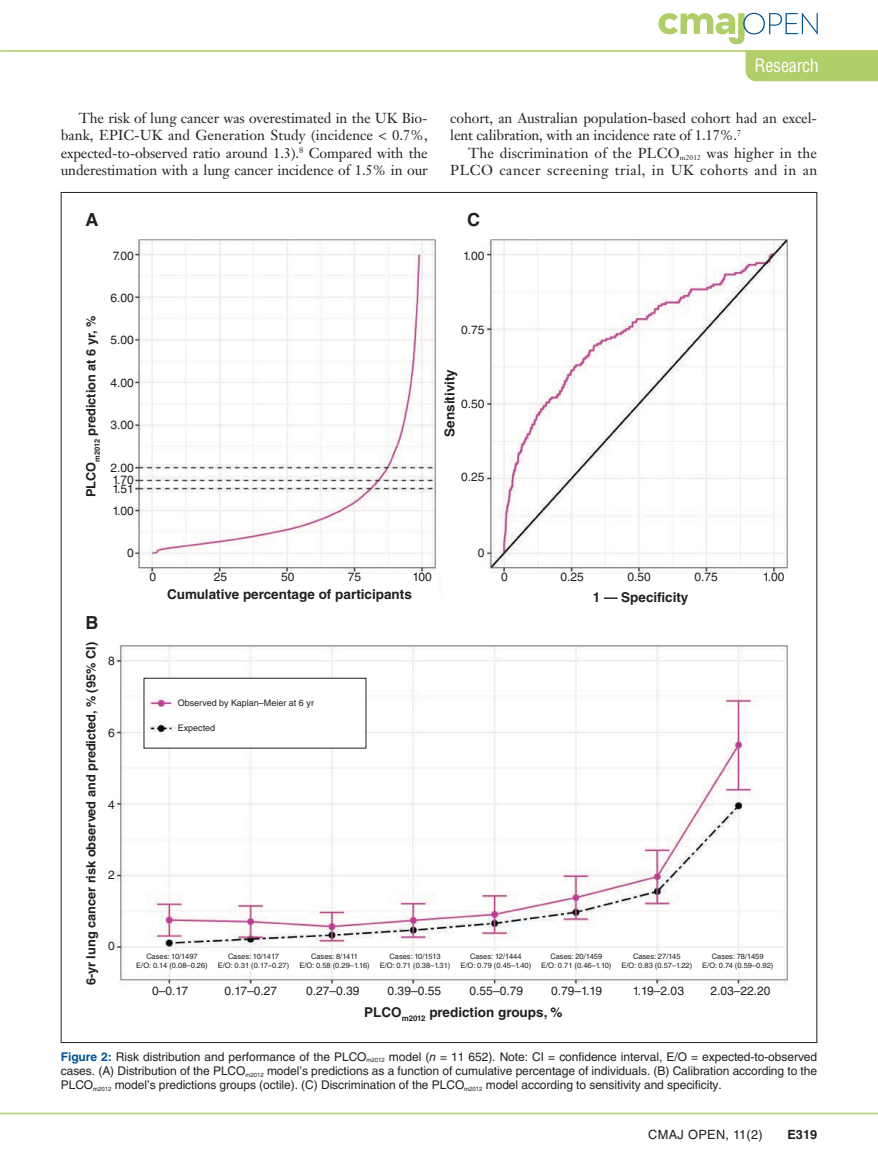
<style>
.page{position:relative;width:878px;height:1175px;background:#fff}
.page>*{position:absolute;margin:0;border:0;box-sizing:border-box;transform-origin:0 0}
.t1{font:condensed 18px "Helvetica LT Std";letter-spacing:-.01em;color:#fff}
.t2{font:700 18px "Helvetica LT Std";color:#231f20}
.t3{font:14.25px/17.2px "Janson Text LT Std";letter-spacing:-.01em;color:#231f20}
.t4{font:14.25px/17.2px "Janson Text LT Std";letter-spacing:.03em;color:#231f20;text-align:right}
.t5{font:700 13.5px "Helvetica LT Std";color:#231f20}
.t6{font:700 12.75px "Helvetica LT Std";color:#231f20}
.t7{font:12.75px "Helvetica LT Std";letter-spacing:.025em;color:#231f20}
.t8{font:12px/14.2px "Helvetica LT Std";letter-spacing:-.005em;color:#231f20}
.t9{font:9px "Helvetica LT Std";color:#231f20}
.t10{font:7.5px/9px "Helvetica LT Std";color:#231f20;text-align:center}
.s1{font-weight:700;color:#005295}
.s2{font-style:italic}
</style>
<div class="page">
<hr style="left:0;top:1112px;width:878px;height:2px;background:#afce69">
<svg style="left:658px;top:13px;width:159px;height:31px"></svg>
<hr style="left:0;top:50px;width:878px;height:2px;background:#afce69">
<div style="left:745px;top:50px;width:133px;height:31px;background:#b0ce69"></div>
<img style="left:130px;top:238px;width:658px;height:336px">
<img style="left:113px;top:645px;width:675px;height:340px">
<p class="t3" style="left:61px;top:109px;width:368px;text-indent:18px">The risk of lung cancer was overestimated in the UK Bio&shy;bank, EPIC-UK and Generation Study (incidence</p>
<p class="t3" style="left:61px;top:127px;width:368px;text-align:justify;text-indent:331px">0.7%, expected-to-observed ratio around 1.3).<sup>8</sup> Compared with the underestimation with a lung cancer incidence of 1.5% in our</p>
<h1 class="t1" style="left:754px;top:54px;width:66px">Research</h1>
<p class="t3" style="left:450px;top:109px;width:368px">cohort, an Australian population-based cohort had an excel&shy;lent calibration, with an incidence rate of 1.17%.<sup>7</sup></p>
<p class="t4" style="left:450px;top:144px;width:368px">The discrimination of the PLCO<sub>m2012</sub> was higher in the<br>PLCO cancer screening trial, in UK cohorts and in an</p>
<h1 class="t2" style="left:86px;top:209px;width:14px">A</h1>
<h1 class="t2" style="left:467px;top:209px;width:14px">C</h1>
<p class="t8" style="left:113px;top:248px;width:23px">7.00</p>
<p class="t8" style="left:463px;top:248px;width:23px">1.00</p>
<p class="t6" style="left:83px;top:497px;width:183px;rotate:-90deg">PLCO<sub>m2012</sub> prediction at 6 yr, %</p>
<h1 class="t2" style="left:86px;top:611px;width:14px">B</h1>
<p class="t6" style="left:83px;top:985px;width:345px;rotate:-90deg">6-yr lung cancer risk observed and predicted, % (95% CI)</p>
<p class="t8" style="left:110px;top:291px;width:25px">6.00</p>
<p class="t8" style="left:110px;top:333px;width:25px">5.00</p>
<p class="t8" style="left:110px;top:375px;width:25px">4.00</p>
<p class="t8" style="left:110px;top:418px;width:25px">3.00</p>
<p class="t8" style="left:110px;top:461px;width:25px;line-height:12.3px">2.00<br>1.70</p>
<p class="t8" style="left:112px;top:478px;width:23px;line-height:21.1px">1.51<br>1.00</p>
<p class="t8" style="left:127px;top:545px;width:8px">0</p>
<p class="t8" style="left:461px;top:322px;width:25px">0.75</p>
<p class="t5" style="left:441px;top:436px;width:69px;rotate:-90deg">Sensitivity</p>
<p class="t8" style="left:461px;top:396px;width:25px">0.50</p>
<p class="t8" style="left:461px;top:470px;width:25px">0.25</p>
<p class="t8" style="left:478px;top:545px;width:8px">0</p>
<p class="t8" style="left:149px;top:569px;width:8px">0</p>
<p class="t8" style="left:214px;top:569px;width:15px">25</p>
<p class="t8" style="left:281px;top:569px;width:15px">50</p>
<p class="t8" style="left:348px;top:569px;width:15px">75</p>
<p class="t8" style="left:412px;top:569px;width:21px">100</p>
<p class="t8" style="left:501px;top:569px;width:8px">0</p>
<p class="t8" style="left:560px;top:569px;width:25px">0.25</p>
<p class="t8" style="left:627px;top:569px;width:25px">0.50</p>
<p class="t8" style="left:694px;top:569px;width:25px">0.75</p>
<p class="t8" style="left:763px;top:569px;width:23px">1.00</p>
<p class="t5" style="left:167px;top:585px;width:246px">Cumulative percentage of participants</p>
<p class="t5" style="left:592px;top:589px;width:97px">1 — Specificity</p>
<p class="t8" style="left:108px;top:654px;width:8px">8</p>
<p class="t8" style="left:108px;top:726px;width:8px">6</p>
<p class="t9" style="left:178px;top:698px;width:138px">Observed by Kaplan–Meier at 6 yr</p>
<p class="t9" style="left:178px;top:722px;width:39px">Expected</p>
<p class="t8" style="left:108px;top:797px;width:8px">4</p>
<p class="t8" style="left:108px;top:868px;width:8px">2</p>
<p class="t8" style="left:108px;top:938px;width:8px">0</p>
<p class="t10" style="left:136px;top:951px;width:73px">Cases: 10/1497<br>E/O: 0.14 (0.08–0.26)</p>
<p class="t10" style="left:218px;top:952px;width:73px">Cases: 10/1417<br>E/O: 0.31 (0.17–0.27)</p>
<p class="t10" style="left:299px;top:951px;width:72px">Cases: 8/1411<br>E/O: 0.58 (0.29–1.16)</p>
<p class="t10" style="left:380px;top:951px;width:72px">Cases: 10/1513<br>E/O: 0.71 (0.38–1.31)</p>
<p class="t10" style="left:460px;top:951px;width:72px">Cases: 12/1444<br>E/O: 0.79 (0.45–1.40)</p>
<p class="t10" style="left:541px;top:951px;width:72px">Cases: 20/1459<br>E/O: 0.71 (0.46–1.10)</p>
<p class="t10" style="left:621px;top:952px;width:72px">Cases: 27/145<br>E/O: 0.83 (0.57–1.22)</p>
<p class="t10" style="left:702px;top:951px;width:73px">Cases: 78/1459<br>E/O: 0.74 (0.59–0.92)</p>
<p class="t8" style="left:152px;top:983px;width:38px">0–0.17</p>
<p class="t8" style="left:224px;top:983px;width:54px">0.17–0.27</p>
<p class="t8" style="left:306px;top:983px;width:55px">0.27–0.39</p>
<p class="t8" style="left:387px;top:983px;width:55px">0.39–0.55</p>
<p class="t8" style="left:469px;top:983px;width:55px">0.55–0.79</p>
<p class="t8" style="left:551px;top:983px;width:53px">0.79–1.19</p>
<p class="t8" style="left:633px;top:983px;width:53px">1.19–2.03</p>
<p class="t8" style="left:710px;top:983px;width:62px">2.03–22.20</p>
<p class="t5" style="left:364px;top:1003px;width:200px">PLCO<sub>m2012</sub> prediction groups, %</p>
<p class="t8" style="left:61px;top:1049px;width:758px;text-align:justify"><span class="s1">Figure 2:</span> Risk distribution and performance of the PLCO<sub>m2012</sub> model (<span class="s2">n</span> = 11 652). Note: CI = confidence interval, E/O = expected-to-observed cases. (A) Distribution of the PLCO<sub>m2012</sub> model’s predictions as a function of cumulative percentage of individuals. (B) Calibration according to the PLCO<sub>m2012</sub> model’s predictions groups (octile). (C) Discrimination of the PLCO<sub>m2012</sub> model according to sensitivity and specificity.</p>
<p class="t7" style="left:648px;top:1127px;width:116px">CMAJ OPEN, 11(2)</p>
<p class="t6" style="left:787px;top:1126px;width:31px">E319</p>
</div>
